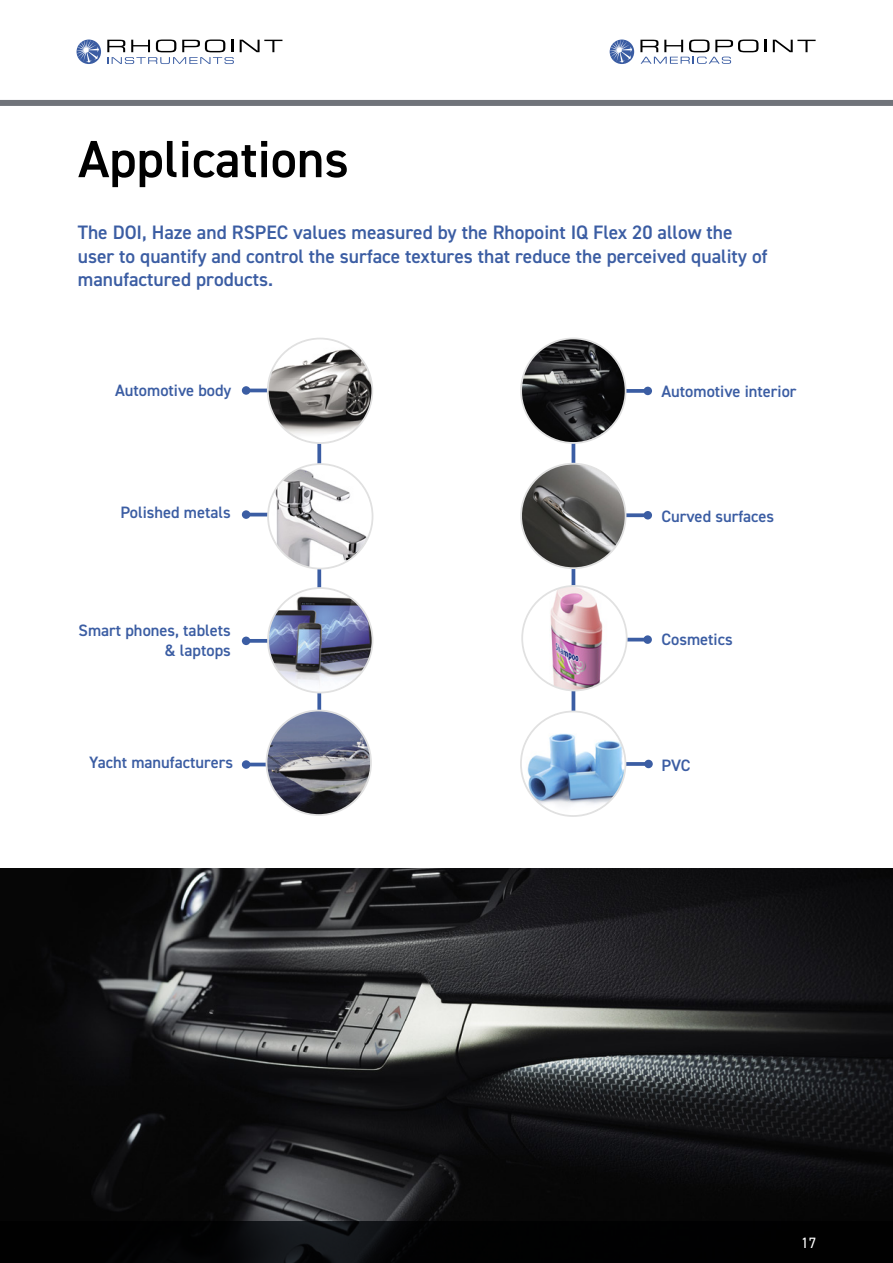
<style>
.page{position:relative;width:893px;height:1263px;background:#fff}
.page>*{position:absolute;margin:0;border:0;box-sizing:border-box;transform-origin:0 0}
.t1{font:600 52.5px "DIN2014";color:#000}
.t2{font:600 19.5px/23.4px "DIN2014";color:#3b5da3}
.t3{font:600 16.5px/19.8px "DIN2014";color:#3b5da3;text-align:right}
.t4{font:15px "DIN2014";color:#fff}
</style>
<div class="page">
<div style="left:0;top:100px;width:893px;height:6px;background:#70737a"></div>
<svg style="left:240px;top:40px;width:42px;height:12px"></svg>
<svg style="left:107px;top:40px;width:127px;height:24px"></svg>
<svg style="left:77px;top:40px;width:24px;height:24px"></svg>
<svg style="left:77px;top:40px;width:22px;height:23px"></svg>
<svg style="left:764px;top:40px;width:2px;height:12px"></svg>
<svg style="left:773px;top:40px;width:43px;height:12px"></svg>
<svg style="left:610px;top:40px;width:24px;height:24px"></svg>
<svg style="left:610px;top:40px;width:22px;height:23px"></svg>
<svg style="left:640px;top:40px;width:118px;height:24px"></svg>
<img style="left:0;top:868px;width:893px;height:353px">
<svg style="left:0;top:1221px;width:893px;height:42px;background:#040405"></svg>
<svg style="left:317px;top:444px;width:4px;height:266px"></svg>
<hr style="left:246px;top:763px;width:95px;height:3px;background:#3b5da3">
<div style="left:242px;top:760px;width:8px;height:9px;background:#3b5da3;border-radius:50%"></div>
<svg style="left:250px;top:639px;width:17px;height:4px"></svg>
<div style="left:242px;top:637px;width:8px;height:8px;background:#3b5da3;border-radius:50%"></div>
<hr style="left:246px;top:389px;width:108px;height:3px;background:#3b5da3">
<div style="left:242px;top:386px;width:8px;height:9px;background:#3b5da3;border-radius:50%"></div>
<hr style="left:246px;top:513px;width:95px;height:3px;background:#3b5da3">
<div style="left:242px;top:510px;width:8px;height:9px;background:#3b5da3;border-radius:50%"></div>
<img style="left:268px;top:339px;width:104px;height:104px;border-radius:52px">
<div style="left:267px;top:338px;width:106px;height:106px;border:2px solid #e1e1e1;border-radius:50%"></div>
<img style="left:268px;top:588px;width:105px;height:104px;border-radius:52px">
<div style="left:267px;top:587px;width:106px;height:106px;border:2px solid #e1e1e1;border-radius:50%"></div>
<img style="left:268px;top:464px;width:105px;height:105px;border-radius:52px">
<div style="left:267px;top:463px;width:106px;height:106px;border:2px solid #e1e1e1;border-radius:50%"></div>
<hr style="left:572px;top:398px;width:3px;height:375px;background:#3b5da3">
<svg style="left:626px;top:389px;width:17px;height:4px"></svg>
<div style="left:643px;top:387px;width:9px;height:8px;background:#3b5da3;border-radius:50%"></div>
<svg style="left:626px;top:513px;width:17px;height:4px"></svg>
<div style="left:643px;top:511px;width:9px;height:8px;background:#3b5da3;border-radius:50%"></div>
<hr style="left:539px;top:638px;width:109px;height:3px;background:#3b5da3">
<div style="left:643px;top:635px;width:9px;height:9px;background:#3b5da3;border-radius:50%"></div>
<svg style="left:626px;top:762px;width:18px;height:4px"></svg>
<div style="left:644px;top:760px;width:9px;height:8px;background:#3b5da3;border-radius:50%"></div>
<img style="left:521px;top:711px;width:104px;height:105px;border-radius:52px">
<div style="left:520px;top:711px;width:106px;height:106px;border:2px solid #e1e1e1;border-radius:50%"></div>
<img style="left:266px;top:710px;width:105px;height:105px;border-radius:52px">
<div style="left:266px;top:710px;width:106px;height:106px;border:2px solid #e1e1e1;border-radius:50%"></div>
<img style="left:522px;top:586px;width:105px;height:104px;border-radius:52px">
<div style="left:521px;top:585px;width:107px;height:106px;border:2px solid #e1e1e1;border-radius:50%"></div>
<img style="left:521px;top:464px;width:105px;height:104px;border-radius:52px">
<div style="left:520px;top:463px;width:106px;height:106px;border:2px solid #e1e1e1;border-radius:50%"></div>
<img style="left:521px;top:338px;width:105px;height:105px;border-radius:52px">
<div style="left:520px;top:338px;width:106px;height:106px;border:2px solid #e1e1e1;border-radius:50%"></div>
<h1 class="t1" style="left:78px;top:135px;width:272px">Applications</h1>
<p class="t2" style="left:78px;top:222px;width:691px">The DOI, Haze and RSPEC values measured by the Rhopoint IQ Flex 20 allow the user to quantify and control the surface textures that reduce the perceived quality of manufactured products.</p>
<p class="t3" style="left:115px;top:381px;width:118px">Automotive body</p>
<p class="t3" style="left:121px;top:503px;width:112px">Polished metals</p>
<p class="t3" style="left:79px;top:621px;width:154px">Smart phones, tablets &amp; laptops</p>
<p class="t3" style="left:661px;top:382px;width:137px">Automotive interior</p>
<p class="t3" style="left:661px;top:507px;width:114px">Curved surfaces</p>
<p class="t3" style="left:661px;top:630px;width:73px">Cosmetics</p>
<p class="t3" style="left:89px;top:753px;width:145px">Yacht manufacturers</p>
<p class="t3" style="left:661px;top:756px;width:31px">PVC</p>
<p class="t4" style="left:801px;top:1236px;width:17px">17</p>
</div>
